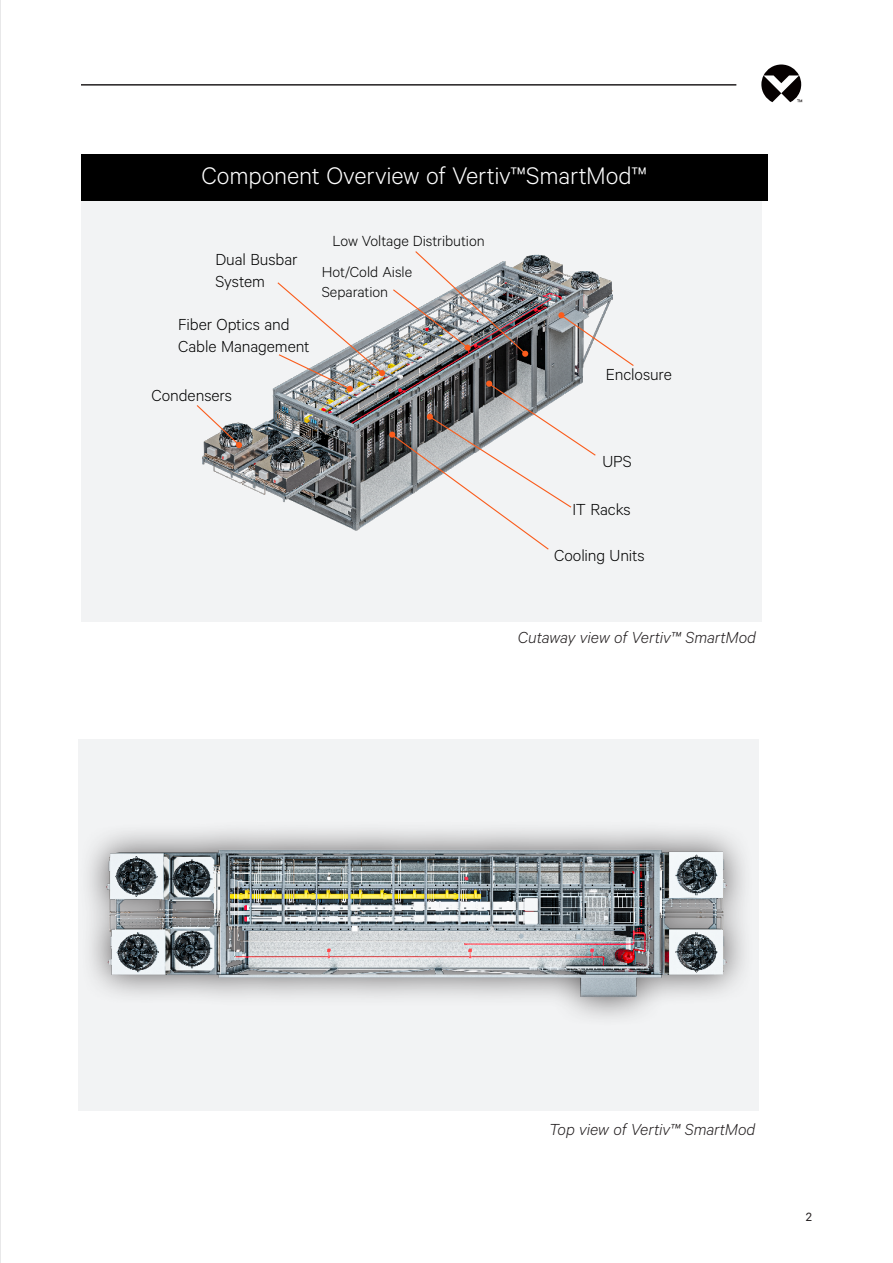
<style>
.page{position:relative;width:893px;height:1263px;background:#fff}
.page>*{position:absolute;margin:0;border:0;box-sizing:border-box;transform-origin:0 0}
.t1{font:300 27px "Calibre";letter-spacing:-.005em;color:#fff}
.t2{font:300 18px/21.6px "Calibre";letter-spacing:-.005em;color:#000}
.t3{font:italic 300 18px "Calibre";letter-spacing:-.005em;color:#231f20}
.t4{font:300 16.5px "Calibre";color:#000}
.t5{font:300 16.35px/19.8px "Calibre";color:#000}
.t6{font:13.5px "Calibre";color:#231f20}
</style>
<div class="page">
<hr style="left:0;top:0;width:1px;height:1263px;background:#d1d2d4">
<hr style="left:81px;top:84px;width:655px;height:2px;background:#231f20">
<svg style="left:761px;top:65px;width:41px;height:37px"></svg>
<div style="left:78px;top:739px;width:681px;height:372px;background:#f2f3f4"></div>
<div style="left:81px;top:200px;width:680px;height:421px;background:#f2f3f4"></div>
<img style="left:202px;top:387px;width:74px;height:108px">
<img style="left:89px;top:830px;width:655px;height:188px">
<svg style="left:196px;top:404px;width:46px;height:44px"></svg>
<svg style="left:276px;top:251px;width:358px;height:299px"></svg>
<div style="left:81px;top:154px;width:687px;height:46px;background:#000"></div>
<p class="t1" style="left:202px;top:160px;width:447px">Component Overview of Vertiv™SmartMod™</p>
<p class="t2" style="left:215px;top:248px;width:84px">Dual Busbar<br>System</p>
<p class="t2" style="left:178px;top:313px;width:133px">Fiber Optics and<br>Cable Management</p>
<p class="t2" style="left:152px;top:383px;width:82px">Condensers</p>
<p class="t4" style="left:333px;top:232px;width:154px">Low Voltage Distribution</p>
<p class="t5" style="left:322px;top:262px;width:92px">Hot/Cold Aisle<br>Separation</p>
<p class="t2" style="left:606px;top:363px;width:67px">Enclosure</p>
<p class="t2" style="left:602px;top:450px;width:31px">UPS</p>
<p class="t2" style="left:573px;top:498px;width:60px">IT Racks</p>
<p class="t2" style="left:554px;top:544px;width:92px">Cooling Units</p>
<p class="t3" style="left:518px;top:627px;width:240px">Cutaway view of Vertiv™ SmartMod</p>
<p class="t3" style="left:549px;top:1119px;width:208px">Top view of Vertiv™ SmartMod</p>
<p class="t6" style="left:806px;top:1209px;width:8px">2</p>
</div>
